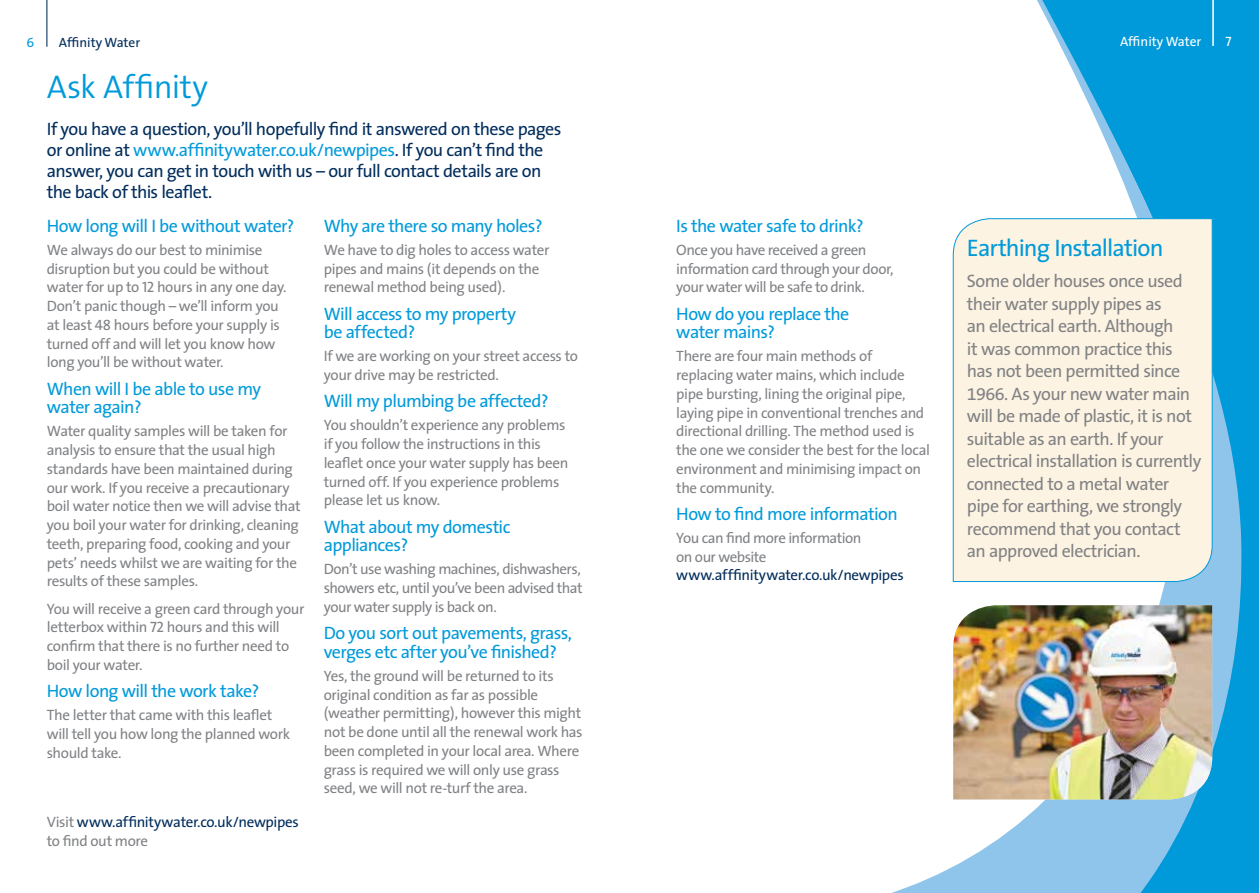
<style>
.page{position:relative;width:1259px;height:893px;background:#fff}
.page>*{position:absolute;margin:0;border:0;box-sizing:border-box;transform-origin:0 0}
.t1{font:300 33px "The Sans B4";letter-spacing:-.03em;color:#009ada}
.t2{font:24px "The Sans";letter-spacing:-.04em;color:#009ada}
.t3{font:18px/18.8px "The Sans";letter-spacing:-.035em;color:#009ada}
.t4{font:18px/22.5px "The Sans B5 Plain";letter-spacing:-.035em;color:#808285}
.t5{font:18px/21px "The Sans";letter-spacing:-.03em;color:#002c5b}
.t6{font:15px/18.8px "The Sans";letter-spacing:-.025em;color:#808285}
.t7{font:15px/18.8px "The Sans";letter-spacing:-.025em;color:#002c5b}
.t8{font:13.5px "The Sans";color:#fff}
.t9{font:13.5px "The Sans";color:#002c5b}
.t10{font:13.5px "The Sans Caps";color:#009ada}
.t11{font:13.5px "The Sans Caps";color:#fff}
.s1{color:#009ada}
.s2{font-family:"The Sans Caps"}
.s3{color:#808285}
</style>
<div class="page">
<hr style="left:46px;top:0;width:1px;height:47px;background:#002c5b">
<div style="left:1244px;top:0;width:15px;height:893px;background:#009ada"></div>
<svg style="left:891px;top:0;width:353px;height:893px"></svg>
<hr style="left:1212px;top:0;width:1px;height:46px;background:#fff">
<img style="left:953px;top:605px;width:259px;height:194px">
<div style="left:952px;top:218px;width:260px;height:364px;background:#fdf3e2"></div>
<p class="t10" style="left:27px;top:31px;width:9px">6</p>
<p class="t9" style="left:59px;top:31px;width:83px">Aff nity Water</p>
<h1 class="t1" style="left:47px;top:70px;width:163px">Ask Affnity</h1>
<p class="t5" style="left:47px;top:118px;width:516px">If you have a question, you’ll hopefully f nd it answered on these pages or online at <span class="s1">www.aff nitywater.co.uk/newpipes</span>. If you can’t f nd the answer, you can get in touch with us – our full contact details are on</p>
<p class="t5" style="left:47px;top:181px;width:167px">the back of this leafet.</p>
<p class="t3" style="left:47px;top:216px;width:249px">How long will I be without water?</p>
<p class="t6" style="left:47px;top:240px;width:241px">We always do our best to minimise disruption but you could be without water for up to <span class="s2">12</span> hours in any one day.<br>Don’t panic though – we’ll inform you at least <span class="s2">48</span> hours before your supply is turned off and will let you know how long you’ll be without water.</p>
<p class="t3" style="left:47px;top:379px;width:216px">When will I be able to use my water again?</p>
<p class="t6" style="left:47px;top:421px;width:255px">Water quality samples will be taken for analysis to ensure that the usual high standards have been maintained during our work. If you receive a precautionary boil water notice then we will advise that you boil your water for drinking, cleaning teeth, preparing food, cooking and your pets’ needs whilst we are waiting for the results of these samples.</p>
<p class="t6" style="left:47px;top:599px;width:259px">You will receive a green card through your letterbox within <span class="s2">72</span> hours and this will conf rm that there is no further need to boil your water.</p>
<p class="t3" style="left:47px;top:681px;width:214px">How long will the work take?</p>
<p class="t6" style="left:47px;top:705px;width:245px">The letter that came with this leafet will tell you how long the planned work should take.</p>
<p class="t3" style="left:324px;top:216px;width:220px">Why are there so many holes?</p>
<p class="t6" style="left:324px;top:240px;width:227px">We have to dig holes to access water pipes and mains (it depends on the renewal method being used).</p>
<p class="t3" style="left:324px;top:304px;width:194px">Will access to my property be affected?</p>
<p class="t6" style="left:324px;top:346px;width:256px">If we are working on your street access to your drive may be restricted.</p>
<p class="t3" style="left:324px;top:391px;width:227px">Will my plumbing be affected?</p>
<p class="t6" style="left:324px;top:415px;width:246px">You shouldn’t experience any problems if you follow the instructions in this leafet once your water supply has been turned off. If you experience problems please let us know.</p>
<p class="t3" style="left:324px;top:517px;width:188px">What about my domestic appliances?</p>
<p class="t6" style="left:324px;top:559px;width:260px">Don’t use washing machines, dishwashers, showers etc, until you’ve been advised that your water supply is back on.</p>
<p class="t3" style="left:324px;top:623px;width:250px">Do you sort out pavements, grass, verges etc after you’ve f nished?</p>
<p class="t6" style="left:324px;top:666px;width:260px">Yes, the ground will be returned to its original condition as far as possible (weather permitting), however this might not be done until all the renewal work has been completed in your local area. Where grass is required we will only use grass seed, we will not re-turf the area.</p>
<p class="t7" style="left:47px;top:812px;width:254px"><span class="s3">Visit</span> www.aff nitywater.co.uk/newpipes <span class="s3">to f nd out more</span></p>
<p class="t8" style="left:1120px;top:30px;width:83px">Aff nity Water</p>
<p class="t11" style="left:1225px;top:30px;width:8px">7</p>
<p class="t3" style="left:676px;top:216px;width:189px">Is the water safe to drink?</p>
<p class="t6" style="left:676px;top:240px;width:219px">Once you have received a green information card through your door, your water will be safe to drink.</p>
<p class="t3" style="left:676px;top:304px;width:175px">How do you replace the water mains?</p>
<p class="t6" style="left:676px;top:346px;width:255px">There are four main methods of replacing water mains, which include pipe bursting, lining the original pipe, laying pipe in conventional trenches and directional drilling. The method used is the one we consider the best for the local environment and minimising impact on the community.</p>
<p class="t3" style="left:676px;top:504px;width:223px">How to f nd more information</p>
<p class="t6" style="left:676px;top:528px;width:187px">You can f nd more information on our website</p>
<p class="t7" style="left:676px;top:565px;width:229px">www.afff nitywater.co.uk/newpipes</p>
<p class="t2" style="left:967px;top:228px;width:198px">Earthing Installation</p>
<p class="t4" style="left:967px;top:271px;width:236px">Some older houses once used their water supply pipes as<br>an electrical earth. Although<br>it was common practice this has not been permitted since<br>1966. As your new water main will be made of plastic, it is not suitable as an earth. If your electrical installation is currently connected to a metal water pipe for earthing, we strongly recommend that you contact an approved electrician.</p>
</div>
